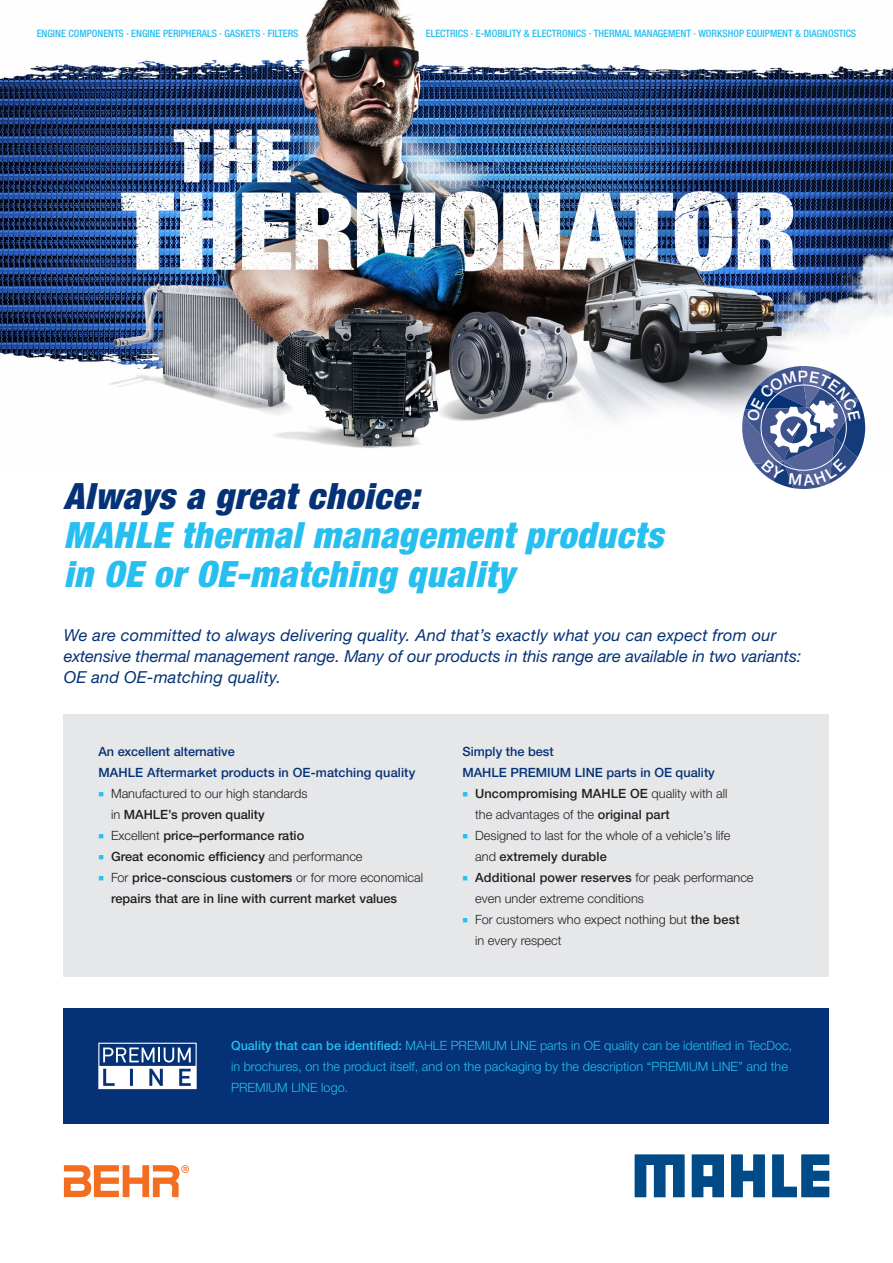
<style>
.page{position:relative;width:893px;height:1263px;background:#fff}
.page>*{position:absolute;margin:0;border:0;box-sizing:border-box;transform-origin:0 0}
.XX___100___Chapter___Headline_1st_Level{font:italic 900 condensed 36.3px/39px "Helvetica Neue LTW1 G";letter-spacing:.02em;color:#26bff0}
.XX___100___Chapter___Intro{font:italic 16.5px/21px "Helvetica Neue LTW1 G";letter-spacing:.005em;color:#053276}
.t1{font:300 12.75px/21px "Helvetica Neue LTW1 G";color:#231f20}
.t2{font:500 12.75px/21px "Helvetica Neue LTW1 G";color:#231f20}
.XX___100___Copy___Headline_3rd_Level{font:300 12.75px/21px "Helvetica Neue LTW1 G";letter-spacing:.005em;color:#26bff0}
.XX___100___Copy___Headline_3rd_Level-2{font:500 12.75px "Helvetica Neue LTW1 G";color:#053276}
.t3{font:500 condensed 10.2px "Helvetica Neue LTW1 G";color:#26bff0}
.s1{color:#053276}
.s2{color:#26bff0}
.s3{font-weight:500}
.s4{font-weight:300}
</style>
<div class="page">
<div style="left:64px;top:1008px;width:765px;height:116px;background:#053276"></div>
<img style="left:0;top:0;width:893px;height:448px">
<svg style="left:64px;top:1165px;width:125px;height:33px"></svg>
<svg style="left:635px;top:1154px;width:49px;height:43px"></svg>
<svg style="left:731px;top:1154px;width:34px;height:43px"></svg>
<svg style="left:772px;top:1154px;width:57px;height:43px"></svg>
<svg style="left:692px;top:1154px;width:32px;height:43px"></svg>
<svg style="left:98px;top:1043px;width:99px;height:46px"></svg>
<div style="left:64px;top:714px;width:765px;height:263px;background:#e6e7e9"></div>
<svg style="left:742px;top:366px;width:123px;height:123px"></svg>
<p class="t3" style="left:37px;top:27px;width:263px">ENGINE COMPONENTS · ENGINE PERIPHERALS · GASKETS · FILTERS</p>
<p class="t3" style="left:426px;top:27px;width:432px">ELECTRICS · E-MOBILITY &amp; ELECTRONICS · THERMAL MANAGEMENT · WORKSHOP EQUIPMENT &amp; DIAGNOSTICS</p>
<p class="XX___100___Chapter___Headline_1st_Level" style="left:64px;top:476px;width:601px"><span class="s1">Always a great choice:<br></span>MAHLE thermal management products in OE or OE-matching quality</p>
<p class="XX___100___Chapter___Intro" style="left:64px;top:624px;width:739px">We are committed to always delivering quality. And that’s exactly what you can expect from our extensive thermal management range. Many of our products in this range are available in two variants:<br>OE and OE-matching quality.</p>
<p class="XX___100___Copy___Headline_3rd_Level-2" style="left:98px;top:744px;width:138px">An excellent alternative</p>
<p class="XX___100___Copy___Headline_3rd_Level-2" style="left:98px;top:765px;width:318px">MAHLE Aftermarket products in OE-matching quality</p>
<p class="t1" style="left:111px;top:783px;width:198px;text-indent:-13px"><span class="s2">■</span> Manufactured to our high standards in <span class="s3">MAHLE’s proven quality</span></p>
<p class="t2" style="left:98px;top:825px;width:207px"><span class="s2">■</span> <span class="s4">Excellent</span> price–performance ratio</p>
<p class="t2" style="left:98px;top:846px;width:266px"><span class="s2">■</span> Great economic efficiency <span class="s4">and performance</span></p>
<p class="t2" style="left:111px;top:867px;width:314px;text-indent:-13px"><span class="s2">■</span> <span class="s4">For</span> price-conscious customers <span class="s4">or for more economical </span>repairs that are in line with current market values</p>
<p class="XX___100___Copy___Headline_3rd_Level-2" style="left:462px;top:744px;width:93px">Simply the best</p>
<p class="XX___100___Copy___Headline_3rd_Level-2" style="left:462px;top:765px;width:254px">MAHLE PREMIUM LINE parts in OE quality</p>
<p class="t2" style="left:475px;top:783px;width:254px;text-indent:-13px"><span class="s2">■</span> Uncompromising MAHLE OE <span class="s4">quality with all the advantages of the</span> original part</p>
<p class="t1" style="left:475px;top:825px;width:257px;text-indent:-13px"><span class="s2">■</span> Designed to last for the whole of a vehicle’s life and <span class="s3">extremely durable</span></p>
<p class="t1" style="left:475px;top:867px;width:280px;text-indent:-13px"><span class="s2">■</span> <span class="s3">Additional power reserves</span> for peak performance even under extreme conditions</p>
<p class="t1" style="left:475px;top:909px;width:266px;text-indent:-13px"><span class="s2">■</span> For customers who expect nothing but <span class="s3">the best </span>in every respect</p>
<p class="XX___100___Copy___Headline_3rd_Level" style="left:231px;top:1035px;width:563px"><span class="s3">Quality that can be identified:</span> MAHLE PREMIUM LINE parts in OE quality can be identified in TecDoc, in brochures, on the product itself, and on the packaging by the description “PREMIUM LINE” and the<br>PREMIUM LINE logo.</p>
</div>
